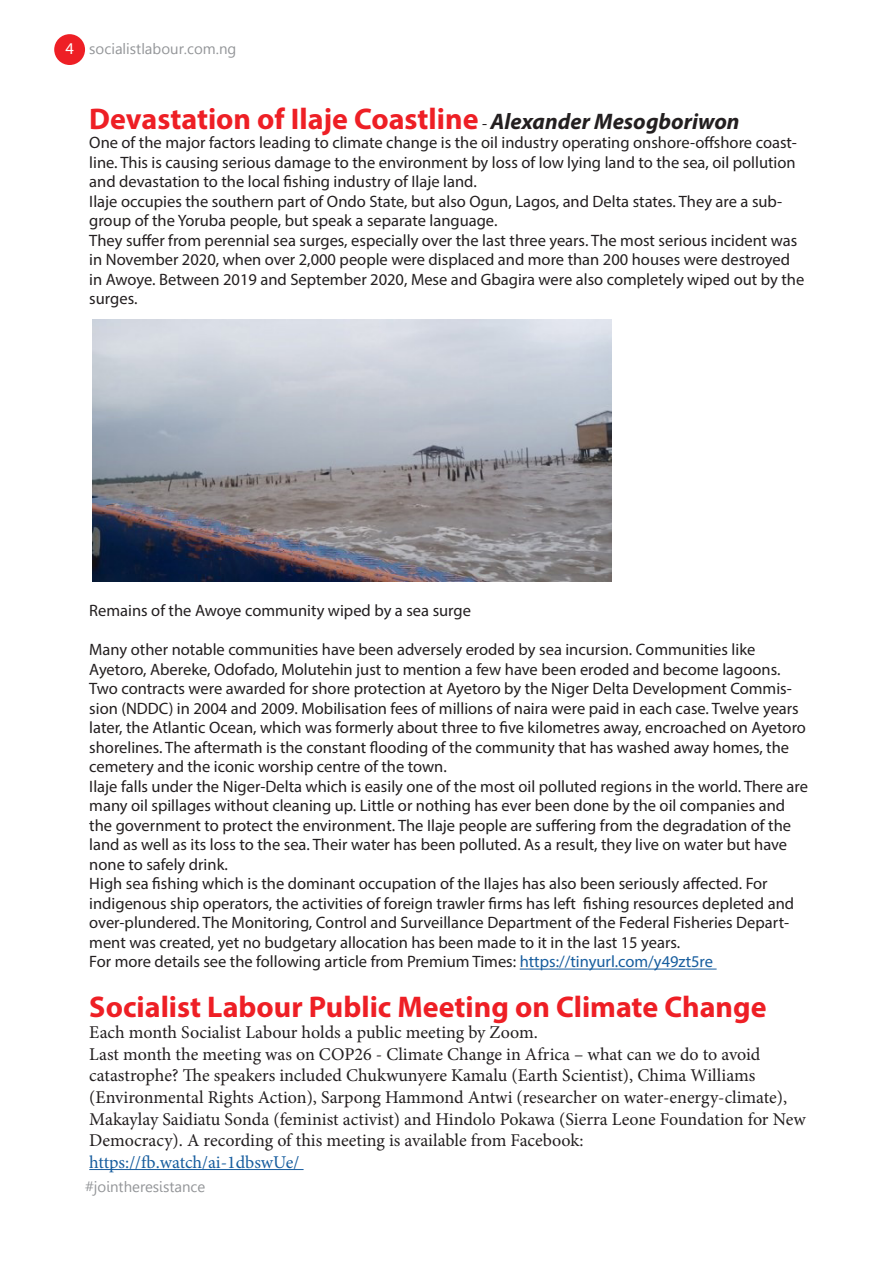
<style>
.page{position:relative;width:893px;height:1263px;background:#fff}
.page>*{position:absolute;margin:0;border:0;box-sizing:border-box;transform-origin:0 0}
.t1{font:700 30px "Myriad Pro";color:#ee1f25}
.t2{font:18px/21.6px "Minion Pro";color:#231f20}
.t3{font:18px "Minion Pro";letter-spacing:-.005em;color:#175d9e}
.t4{font:16.5px/19.5px "Myriad Pro";color:#231f20}
.t5{font:15px "Myanmar Text";color:#939598}
.t6{font:15px "Leelawadee";color:#939598}
.s1{font-family:"Myriad Pro";font-size:16.5px;color:#fff}
.s2{font-weight:400;font-size:16.5px;color:#231f20}
.s3{font-style:italic;font-size:22.5px;color:#231f20}
.s4{color:#175d9e}
</style>
<div class="page">
<div style="left:54px;top:34px;width:31px;height:31px;background:#ee1f25;border-radius:50%"></div>
<hr style="left:520px;top:969px;width:197px;height:1px;background:#175d9e">
<img style="left:93px;top:319px;width:519px;height:263px">
<hr style="left:89px;top:1169px;width:215px;height:1px;background:#175d9e">
<p class="t5" style="left:65px;top:40px;width:173px"><span class="s1">4</span> socialistlabour.com.ng</p>
<p class="t1" style="left:89px;top:99px;width:652px">Devastation of Ilaje Coastline <span class="s2">-</span> <span class="s3">Alexander Mesogboriwon</span></p>
<p class="t4" style="left:89px;top:133px;width:709px;text-align:justify">One of the major factors leading to climate change is the oil industry operating onshore-offshore coast&shy;line. This is causing serious damage to the environment by loss of low lying land to the sea, oil pollution and devastation to the local fishing industry of Ilaje land.</p>
<p class="t4" style="left:89px;top:191px;width:694px">Ilaje occupies the southern part of Ondo State, but also Ogun, Lagos, and Delta states. They are a sub&shy;group of the Yoruba people, but speak a separate language.</p>
<p class="t4" style="left:89px;top:230px;width:716px">They suffer from perennial sea surges, especially over the last three years. The most serious incident was in November 2020, when over 2,000 people were displaced and more than 200 houses were destroyed in Awoye. Between 2019 and September 2020, Mese and Gbagira were also completely wiped out by the surges.</p>
<p class="t4" style="left:89px;top:601px;width:383px">Remains of the Awoye community wiped by a sea surge</p>
<p class="t4" style="left:89px;top:640px;width:693px">Many other notable communities have been adversely eroded by sea incursion. Communities like<br>Ayetoro, Abereke, Odofado, Molutehin just to mention a few have been eroded and become lagoons.</p>
<p class="t4" style="left:89px;top:679px;width:718px">Two contracts were awarded for shore protection at Ayetoro by the Niger Delta Development Commis&shy;sion (NDDC) in 2004 and 2009. Mobilisation fees of millions of naira were paid in each case. Twelve years later, the Atlantic Ocean, which was formerly about three to five kilometres away, encroached on Ayetoro shorelines. The aftermath is the constant flooding of the community that has washed away homes, the cemetery and the iconic worship centre of the town.</p>
<p class="t4" style="left:89px;top:776px;width:720px">Ilaje falls under the Niger-Delta which is easily one of the most oil polluted regions in the world. There are many oil spillages without cleaning up. Little or nothing has ever been done by the oil companies and the government to protect the environment. The Ilaje people are suffering from the degradation of the land as well as its loss to the sea. Their water has been polluted. As a result, they live on water but have none to safely drink.</p>
<p class="t4" style="left:89px;top:874px;width:706px">High sea fishing which is the dominant occupation of the Ilajes has also been seriously affected. For indigenous ship operators, the activities of foreign trawler firms has left fishing resources depleted and over-plundered. The Monitoring, Control and Surveillance Department of the Federal Fisheries Depart&shy;ment was created, yet no budgetary allocation has been made to it in the last 15 years.</p>
<p class="t4" style="left:89px;top:952px;width:625px">For more details see the following article from Premium Times: <span class="s4">https://tinyurl.com/y49zt5re</span></p>
<p class="t1" style="left:89px;top:987px;width:679px">Socialist Labour Public Meeting on Climate Change</p>
<p class="t2" style="left:89px;top:1022px;width:450px">Each month Socialist Labour holds a public meeting by Zoom.</p>
<p class="t2" style="left:89px;top:1043px;width:718px">Last month the meeting was on COP26 - Climate Change in Africa – what can we do to avoid catastrophe? The speakers included Chukwunyere Kamalu (Earth Scientist), Chima Williams (Environmental Rights Action), Sarpong Hammond Antwi (researcher on water-energy-climate), Makaylay Saidiatu Sonda (feminist activist) and Hindolo Pokawa (Sierra Leone Foundation for New Democracy). A recording of this meeting is available from Facebook:</p>
<p class="t3" style="left:89px;top:1150px;width:212px">https://fb.watch/ai-1dbswUe/</p>
<p class="t6" style="left:85px;top:1178px;width:122px">#jointheresistance</p>
</div>
